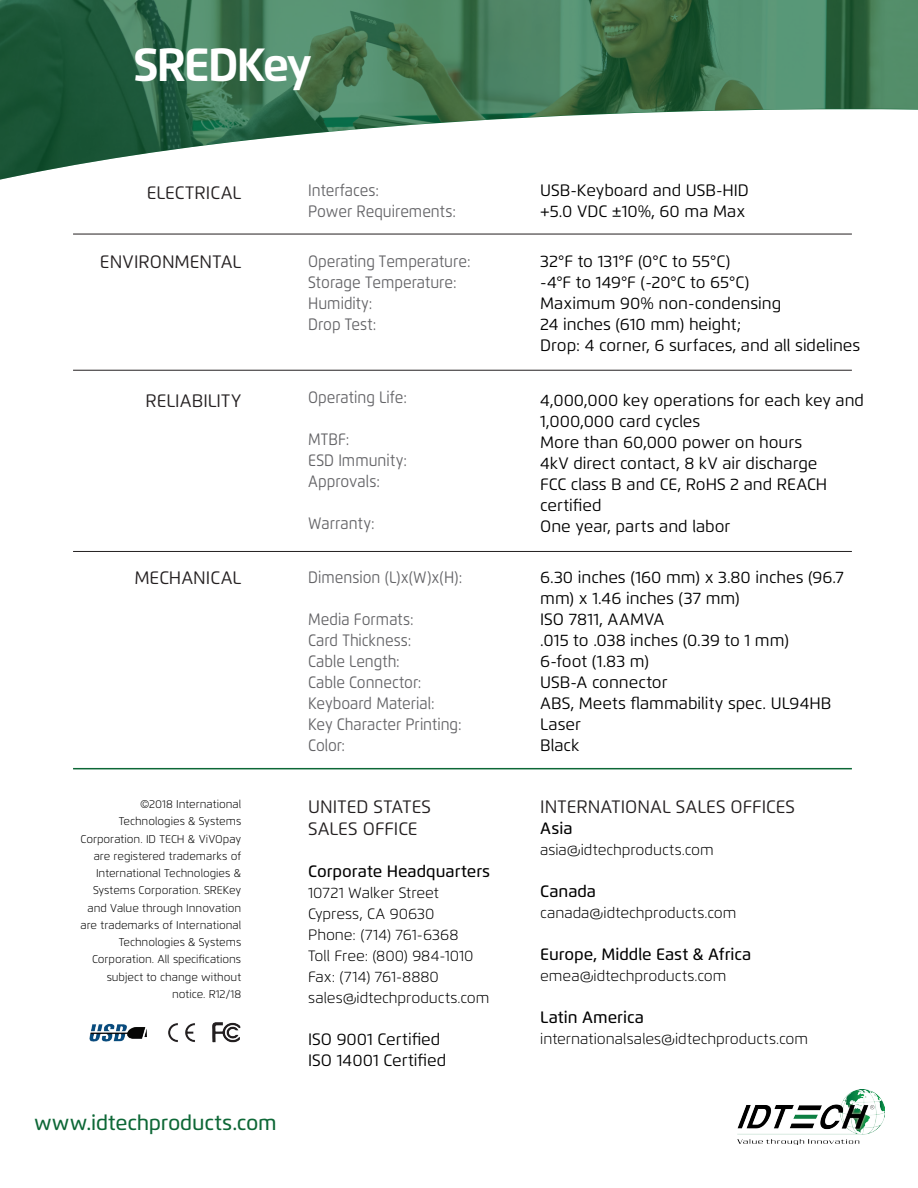
<style>
.page{position:relative;width:918px;height:1188px;background:#fff}
.page>*{position:absolute;margin:0;border:0;box-sizing:border-box;transform-origin:0 0}
.t1{font:700 46.5px "Flexo";letter-spacing:-.055em;color:#fff}
.t2{font:500 21px "Flexo";letter-spacing:-.01em;color:#0d6736}
.t3{font:18px "Flexo";color:#231f20}
.t4{font:16.5px/21px "Flexo";letter-spacing:-.005em;color:#000}
.t5{font:16.5px "Flexo";color:#636366;scale:.9 1}
.t6{font:500 16.5px "Flexo";letter-spacing:-.005em;color:#000}
.t7{font:300 15px "Flexo";letter-spacing:-.005em;color:#000}
.t8{font:300 11.25px/17.2px "Flexo";letter-spacing:-.005em;color:#000;text-align:right}
</style>
<div class="page">
<img style="left:0;top:0;width:918px;height:180px">
<hr style="left:73px;top:768px;width:779px;height:1px;background:#0d6736">
<hr style="left:73px;top:234px;width:779px;height:1px;background:#231f20">
<hr style="left:73px;top:370px;width:779px;height:1px;background:#231f20">
<hr style="left:73px;top:551px;width:779px;height:1px;background:#231f20">
<img style="left:737px;top:1089px;width:148px;height:55px">
<img style="left:168px;top:1023px;width:27px;height:20px">
<img style="left:212px;top:1022px;width:29px;height:21px">
<img style="left:89px;top:1023px;width:58px;height:19px">
<p class="t1" style="left:133px;top:37px;width:181px">SREDKey</p>
<p class="t3" style="left:147px;top:182px;width:96px">ELECTRICAL</p>
<p class="t5" style="left:308px;top:180px;width:80px">Interfaces:</p>
<p class="t5" style="left:308px;top:201px;width:166px">Power Requirements:</p>
<p class="t4" style="left:540px;top:180px;width:210px">USB-Keyboard and USB-HID</p>
<p class="t4" style="left:540px;top:201px;width:207px">+5.0 VDC ±10%, 60 ma Max</p>
<p class="t3" style="left:100px;top:251px;width:143px">ENVIRONMENTAL</p>
<p class="t5" style="left:308px;top:251px;width:182px">Operating Temperature:</p>
<p class="t5" style="left:308px;top:272px;width:167px">Storage Temperature:</p>
<p class="t5" style="left:308px;top:293px;width:73px">Humidity:</p>
<p class="t5" style="left:308px;top:314px;width:77px">Drop Test:</p>
<p class="t4" style="left:540px;top:250px;width:192px">32°F to 131°F (0°C to 55°C)</p>
<p class="t4" style="left:540px;top:271px;width:211px">-4°F to 149°F (-20°C to 65°C)</p>
<p class="t4" style="left:540px;top:292px;width:243px">Maximum 90% non-condensing</p>
<p class="t4" style="left:540px;top:313px;width:202px">24 inches (610 mm) height;</p>
<p class="t4" style="left:540px;top:334px;width:322px">Drop: 4 corner, 6 surfaces, and all sidelines</p>
<p class="t3" style="left:145px;top:390px;width:97px">RELIABILITY</p>
<p class="t5" style="left:308px;top:387px;width:111px">Operating Life:</p>
<p class="t5" style="left:308px;top:429px;width:47px">MTBF:</p>
<p class="t5" style="left:308px;top:450px;width:111px">ESD Immunity:</p>
<p class="t5" style="left:308px;top:471px;width:81px">Approvals:</p>
<p class="t5" style="left:308px;top:513px;width:75px">Warranty:</p>
<p class="t4" style="left:540px;top:390px;width:325px">4,000,000 key operations for each key and<br>1,000,000 card cycles</p>
<p class="t4" style="left:540px;top:432px;width:263px">More than 60,000 power on hours</p>
<p class="t4" style="left:540px;top:453px;width:279px">4kV direct contact, 8 kV air discharge</p>
<p class="t4" style="left:540px;top:474px;width:288px">FCC class B and CE, RoHS 2 and REACH certified</p>
<p class="t4" style="left:540px;top:516px;width:192px">One year, parts and labor</p>
<p class="t3" style="left:134px;top:567px;width:108px">MECHANICAL</p>
<p class="t5" style="left:308px;top:567px;width:173px">Dimension (L)x(W)x(H):</p>
<p class="t5" style="left:308px;top:609px;width:119px">Media Formats:</p>
<p class="t5" style="left:308px;top:630px;width:116px">Card Thickness:</p>
<p class="t5" style="left:308px;top:651px;width:103px">Cable Length:</p>
<p class="t5" style="left:308px;top:672px;width:127px">Cable Connector:</p>
<p class="t5" style="left:308px;top:693px;width:142px">Keyboard Material:</p>
<p class="t5" style="left:308px;top:714px;width:172px">Key Character Printing:</p>
<p class="t5" style="left:308px;top:735px;width:43px">Color:</p>
<p class="t4" style="left:540px;top:567px;width:305px">6.30 inches (160 mm) x 3.80 inches (96.7 mm) x 1.46 inches (37 mm)<br>ISO 7811, AAMVA</p>
<p class="t4" style="left:540px;top:630px;width:250px">.015 to .038 inches (0.39 to 1 mm)</p>
<p class="t4" style="left:540px;top:651px;width:110px">6-foot (1.83 m)</p>
<p class="t4" style="left:540px;top:672px;width:129px">USB-A connector</p>
<p class="t4" style="left:540px;top:693px;width:293px">ABS, Meets flammability spec. UL94HB</p>
<p class="t4" style="left:540px;top:714px;width:42px">Laser</p>
<p class="t4" style="left:540px;top:735px;width:41px">Black</p>
<p class="t8" style="left:81px;top:796px;width:162px">©2018 International<br>Technologies &amp; Systems<br>Corporation. ID TECH &amp; ViVOpay are registered trademarks of<br>International Technologies &amp;<br>Systems Corporation. SREKey and Value through Innovation are trademarks of International<br>Technologies &amp; Systems<br>Corporation. All specifications subject to change without notice. R12/18</p>
<p class="t3" style="left:308px;top:796px;width:124px">UNITED STATES</p>
<p class="t3" style="left:308px;top:818px;width:111px">SALES OFFICE</p>
<p class="t6" style="left:308px;top:861px;width:184px">Corporate Headquarters</p>
<p class="t7" style="left:308px;top:884px;width:132px">10721 Walker Street</p>
<p class="t7" style="left:308px;top:905px;width:128px">Cypress, CA 90630</p>
<p class="t7" style="left:308px;top:926px;width:152px">Phone: (714) 761-6368</p>
<p class="t7" style="left:308px;top:947px;width:167px">Toll Free: (800) 984-1010</p>
<p class="t7" style="left:308px;top:968px;width:132px">Fax: (714) 761-8880</p>
<p class="t7" style="left:308px;top:989px;width:183px">sales@idtechproducts.com</p>
<p class="t4" style="left:308px;top:1029px;width:140px">ISO 9001 Certified<br>ISO 14001 Certified</p>
<p class="t3" style="left:540px;top:796px;width:256px">INTERNATIONAL SALES OFFICES</p>
<p class="t6" style="left:540px;top:819px;width:34px">Asia</p>
<p class="t7" style="left:540px;top:841px;width:175px">asia@idtechproducts.com</p>
<p class="t6" style="left:540px;top:882px;width:57px">Canada</p>
<p class="t7" style="left:540px;top:904px;width:198px">canada@idtechproducts.com</p>
<p class="t6" style="left:540px;top:945px;width:213px">Europe, Middle East &amp; Africa</p>
<p class="t7" style="left:540px;top:967px;width:188px">emea@idtechproducts.com</p>
<p class="t6" style="left:540px;top:1008px;width:105px">Latin America</p>
<p class="t7" style="left:540px;top:1030px;width:269px">internationalsales@idtechproducts.com</p>
<p class="t2" style="left:34px;top:1110px;width:244px">www.idtechproducts.com</p>
</div>
